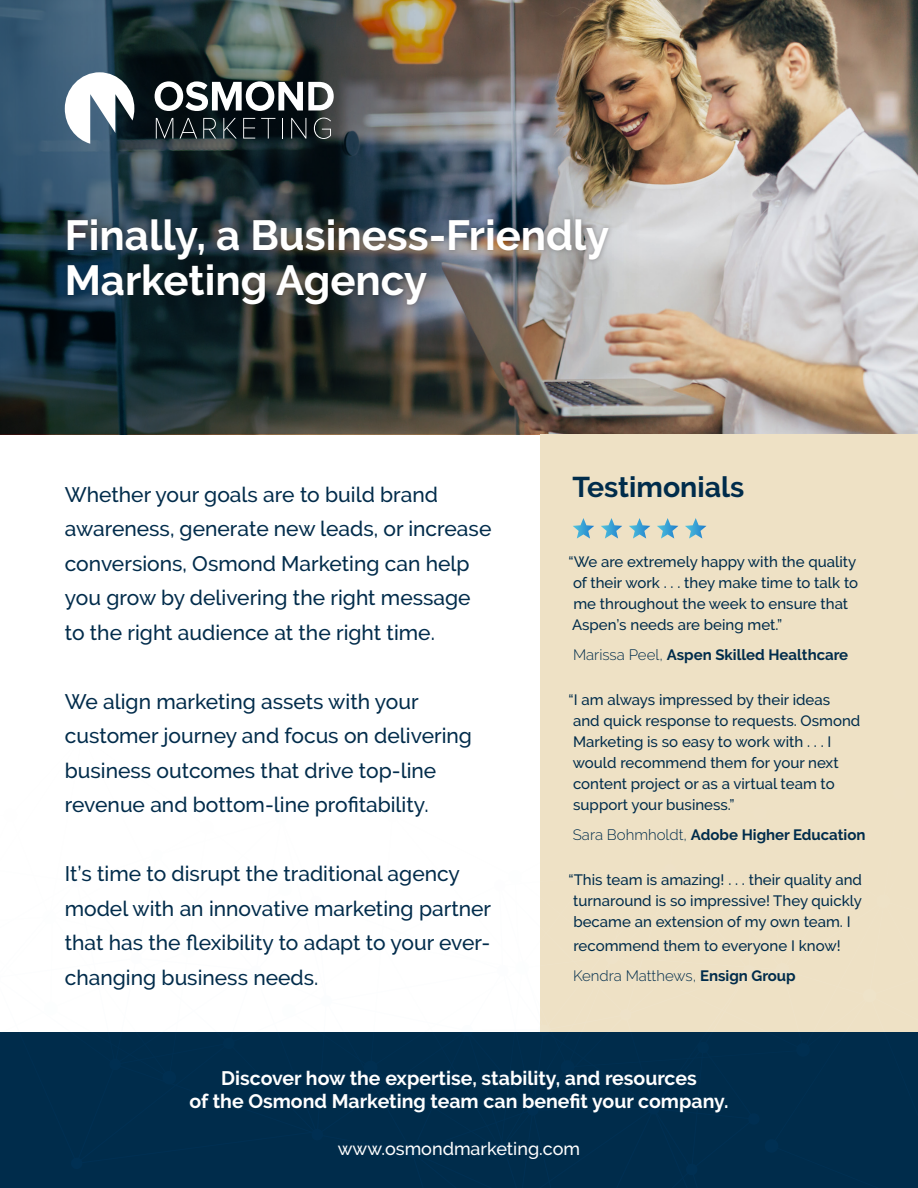
<style>
.page{position:relative;width:918px;height:1188px;background:#fff}
.page>*{position:absolute;margin:0;border:0;box-sizing:border-box;transform-origin:0 0}
.t1{font:700 42px/45px "Raleway";color:#fff}
.t2{font:700 28.5px "Raleway";color:#002c4b}
.t3{font:500 21px/34.5px "Raleway";color:#022c4b}
.t4{font:700 19.5px "Raleway";color:#fff}
.t5{font:500 18px "Raleway";color:#fff}
.t6{font:500 15px/21px "Raleway";color:#002c4b}
.t7{font:700 15px "Raleway";color:#002c4b}
.s1{font-weight:300}
.s2{font-weight:700}
</style>
<div class="page">
<img style="left:0;top:0;width:918px;height:434px">
<div style="left:540px;top:435px;width:378px;height:597px;background:#eee1c5"></div>
<div style="left:62px;top:214px;width:552px;height:97px;background:#231f20;opacity:.28"></div>
<svg style="left:65px;top:72px;width:69px;height:72px"></svg>
<svg style="left:155px;top:81px;width:179px;height:30px"></svg>
<svg style="left:156px;top:118px;width:17px;height:21px"></svg>
<svg style="left:180px;top:118px;width:17px;height:21px"></svg>
<svg style="left:203px;top:118px;width:13px;height:21px"></svg>
<svg style="left:223px;top:118px;width:14px;height:21px"></svg>
<svg style="left:243px;top:118px;width:12px;height:21px"></svg>
<svg style="left:261px;top:118px;width:14px;height:21px"></svg>
<svg style="left:282px;top:118px;width:1px;height:21px"></svg>
<svg style="left:291px;top:118px;width:15px;height:21px"></svg>
<svg style="left:314px;top:118px;width:17px;height:21px"></svg>
<svg style="left:573px;top:518px;width:21px;height:21px"></svg>
<svg style="left:601px;top:518px;width:21px;height:21px"></svg>
<svg style="left:629px;top:518px;width:21px;height:21px"></svg>
<svg style="left:657px;top:518px;width:21px;height:21px"></svg>
<svg style="left:685px;top:518px;width:21px;height:21px"></svg>
<div style="left:888px;top:1032px;width:30px;height:156px;background:#002c4b"></div>
<div style="left:0;top:1032px;width:888px;height:156px;background:#002c4b"></div>
<p class="t1" style="left:65px;top:213px;width:546px">Finally, a Business-Friendly<br>Marketing Agency</p>
<p class="t3" style="left:65px;top:477px;width:428px">Whether your goals are to build brand awareness, generate new leads, or increase conversions, Osmond Marketing can help you grow by delivering the right message to the right audience at the right time.</p>
<p class="t3" style="left:65px;top:684px;width:409px">We align marketing assets with your customer journey and focus on delivering business outcomes that drive top-line revenue and bottom-line profitability.</p>
<p class="t3" style="left:65px;top:857px;width:428px">It’s time to disrupt the traditional agency model with an innovative marketing partner that has the flexibility to adapt to your ever&shy;changing business needs.</p>
<p class="t2" style="left:573px;top:470px;width:173px">Testimonials</p>
<p class="t6" style="left:569px;top:551px;width:291px">“We are extremely happy with the quality of their work . . . they make time to talk to me throughout the week to ensure that Aspen’s needs are being met.”</p>
<p class="t7" style="left:573px;top:646px;width:281px"><span class="s1">Marissa Peel,</span> Aspen Skilled Healthcare <span class="s1">★</span></p>
<p class="t6" style="left:569px;top:689px;width:293px">“I am always impressed by their ideas and quick response to requests. Osmond Marketing is so easy to work with . . . I would recommend them for your next content project or as a virtual team to support your business.”</p>
<p class="t7" style="left:573px;top:826px;width:294px"><span class="s1">Sara Bohmholdt,</span> Adobe Higher Education</p>
<p class="t6" style="left:569px;top:869px;width:295px;text-align:center">“This team is amazing! . . . their quality and turnaround is so impressive! They quickly became an extension of my own team. I</p>
<p class="t6" style="left:573px;top:931px;width:269px;line-height:30px">recommend them to everyone I know!<br><span class="s1">Kendra Matthews,</span> <span class="s2">Ensign Group</span></p>
<p class="t4" style="left:221px;top:1067px;width:477px">Discover how the expertise, stability, and resources</p>
<p class="t4" style="left:190px;top:1090px;width:540px">of the Osmond Marketing team can benefit your company.</p>
<p class="t5" style="left:338px;top:1138px;width:244px">www.osmondmarketing.com</p>
</div>
